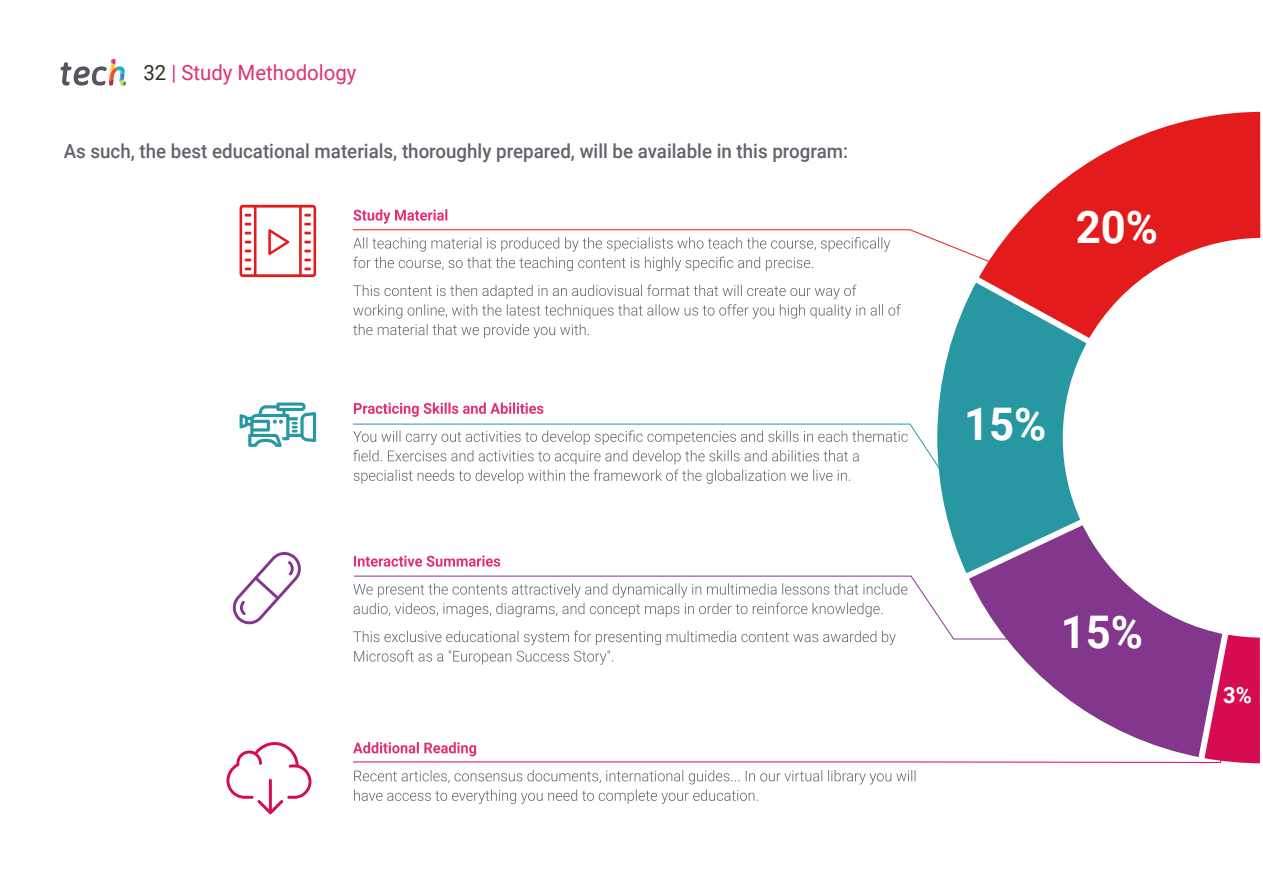
<style>
.page{position:relative;width:1263px;height:893px;background:#fff}
.page>*{position:absolute;margin:0;border:0;box-sizing:border-box;transform-origin:0 0}
.t1{font:700 45px "Roboto";color:#fff}
.t2{font:700 22.5px "Roboto";color:#fff}
.t3{font:21px "Roboto";color:#e03073}
.t4{font:500 19.5px "Roboto";color:#61646a;scale:.96 1}
.s1{color:#312e20}
</style>
<div class="page">
<svg style="left:61px;top:59px;width:65px;height:27px"></svg>
<svg style="left:1031px;top:111px;width:230px;height:212px"></svg>
<svg style="left:937px;top:270px;width:162px;height:280px"></svg>
<svg style="left:957px;top:513px;width:237px;height:166px"></svg>
<svg style="left:1194px;top:625px;width:66px;height:139px;background:#ca3978"></svg>
<svg style="left:353px;top:423px;width:668px;height:121px"></svg>
<svg style="left:354px;top:575px;width:831px;height:65px"></svg>
<svg style="left:353px;top:679px;width:882px;height:85px"></svg>
<svg style="left:353px;top:285px;width:548px;height:53px"></svg>
<svg style="left:353px;top:209px;width:678px;height:70px"></svg>
<svg style="left:354px;top:770px;width:561px;height:34px"></svg>
<svg style="left:353px;top:742px;width:123px;height:14px"></svg>
<svg style="left:353px;top:631px;width:543px;height:34px"></svg>
<svg style="left:353px;top:583px;width:554px;height:34px"></svg>
<svg style="left:354px;top:555px;width:146px;height:12px"></svg>
<svg style="left:353px;top:430px;width:555px;height:54px"></svg>
<svg style="left:354px;top:402px;width:189px;height:15px"></svg>
<svg style="left:240px;top:205px;width:76px;height:72px"></svg>
<svg style="left:226px;top:742px;width:85px;height:72px"></svg>
<svg style="left:233px;top:552px;width:68px;height:72px"></svg>
<svg style="left:240px;top:402px;width:76px;height:45px"></svg>
<p class="t3" style="left:144px;top:57px;width:214px"><span class="s1">32</span> | Study Methodology</p>
<p class="t4" style="left:64px;top:137px;width:818px">As such, the best educational materials, thoroughly prepared, will be available in this program:</p>
<h1 class="t1" style="left:1076px;top:195px;width:84px">20%</h1>
<h1 class="t1" style="left:964px;top:392px;width:84px">15%</h1>
<h1 class="t1" style="left:1061px;top:601px;width:84px">15%</h1>
<p class="t2" style="left:1223px;top:679px;width:30px">3%</p>
</div>
